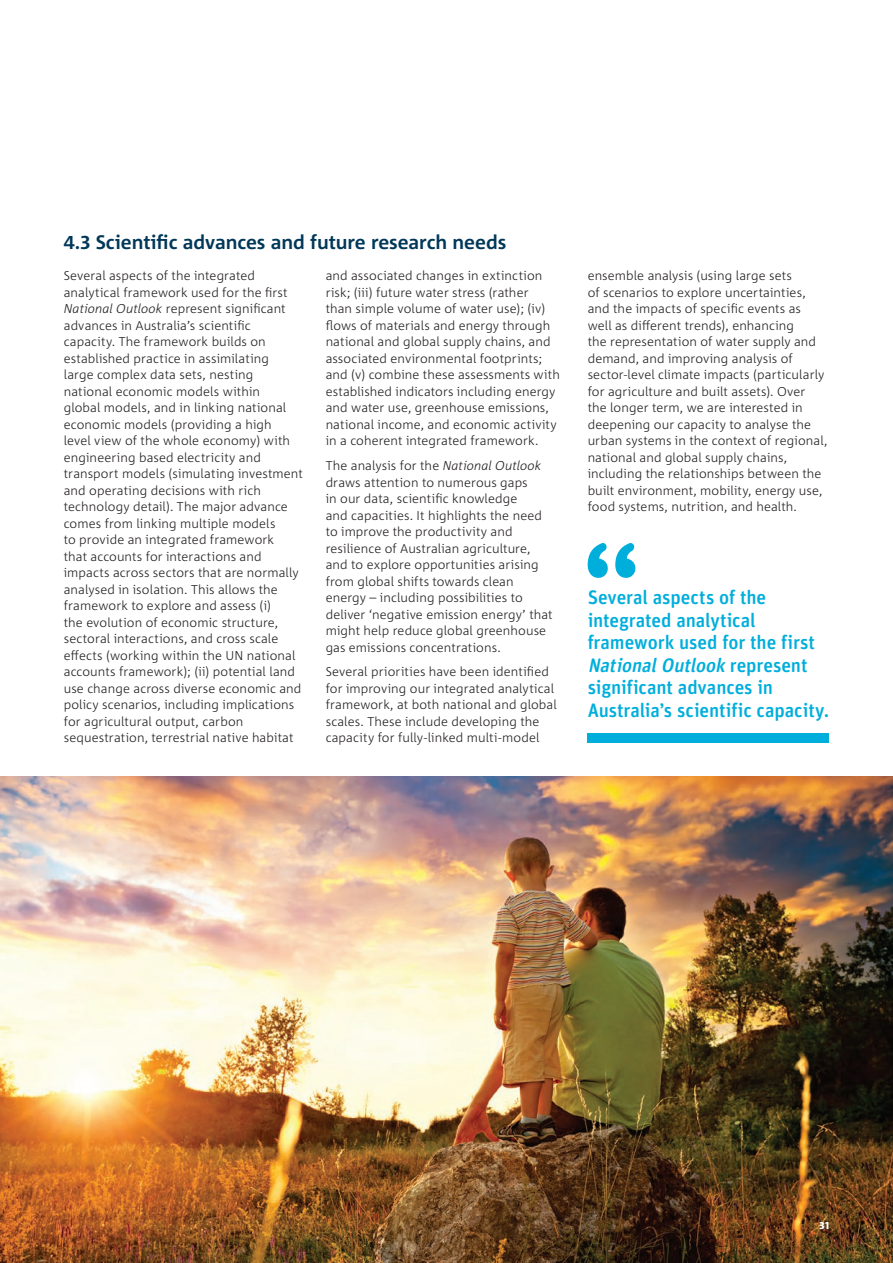
<style>
.page{position:relative;width:893px;height:1263px;background:#fff}
.page>*{position:absolute;margin:0;border:0;box-sizing:border-box;transform-origin:0 0}
.ANO_pull_quotes_new{font:500 19.5px/22.5px "Unit Rounded OT";letter-spacing:-.005em;color:#00aedc}
._2_Heading{font:700 19.5px "Corpid C1";letter-spacing:-.005em;color:#003859}
.Body_Copy{font:300 12.75px/16.5px "Corpid C1";letter-spacing:.005em;color:#231f20}
.Folio_Right{font:800 10.5px "Corpid C1";color:#fff}
.s1{font-style:italic}
</style>
<div class="page">
<img style="left:0;top:777px;width:893px;height:486px">
<svg style="left:588px;top:543px;width:47px;height:35px"></svg>
<div style="left:588px;top:733px;width:241px;height:9px;background:#00aedc"></div>
<h2 class="_2_Heading" style="left:64px;top:230px;width:444px">4.3 Scientific advances and future research needs</h2>
<p class="Body_Copy" style="left:326px;top:267px;width:236px">and associated changes in extinction risk; (iii) future water stress (rather<br>than simple volume of water use); (iv) flows of materials and energy through national and global supply chains, and associated environmental footprints; and (v) combine these assessments with established indicators including energy and water use, greenhouse emissions, national income, and economic activity in a coherent integrated framework.</p>
<p class="Body_Copy" style="left:326px;top:457px;width:228px">The analysis for the <span class="s1">National Outlook </span>draws attention to numerous gaps<br>in our data, scientific knowledge<br>and capacities. It highlights the need to improve the productivity and resilience of Australian agriculture, and to explore opportunities arising from global shifts towards clean energy – including possibilities to deliver ‘negative emission energy’ that might help reduce global greenhouse gas emissions concentrations.</p>
<p class="Body_Copy" style="left:326px;top:663px;width:233px">Several priorities have been identified for improving our integrated analytical framework, at both national and global scales. These include developing the capacity for fully-linked multi-model</p>
<p class="Body_Copy" style="left:64px;top:267px;width:241px">Several aspects of the integrated analytical framework used for the first <span class="s1">National Outlook</span> represent significant advances in Australia’s scientific capacity. The framework builds on established practice in assimilating<br>large complex data sets, nesting national economic models within<br>global models, and in linking national economic models (providing a high<br>level view of the whole economy) with engineering based electricity and transport models (simulating investment and operating decisions with rich technology detail). The major advance comes from linking multiple models<br>to provide an integrated framework<br>that accounts for interactions and impacts across sectors that are normally analysed in isolation. This allows the framework to explore and assess (i)<br>the evolution of economic structure, sectoral interactions, and cross scale effects (working within the UN national accounts framework); (ii) potential land use change across diverse economic and policy scenarios, including implications for agricultural output, carbon sequestration, terrestrial native habitat</p>
<p class="Body_Copy" style="left:588px;top:267px;width:241px">ensemble analysis (using large sets<br>of scenarios to explore uncertainties, and the impacts of specific events as well as different trends), enhancing<br>the representation of water supply and demand, and improving analysis of sector-level climate impacts (particularly for agriculture and built assets). Over the longer term, we are interested in deepening our capacity to analyse the urban systems in the context of regional, national and global supply chains, including the relationships between the built environment, mobility, energy use, food systems, nutrition, and health.</p>
<p class="ANO_pull_quotes_new" style="left:588px;top:586px;width:243px">Several aspects of the integrated analytical framework used for the first<br><span class="s1">NationalOutlook</span> r e p r e s e n t significant advances in<br>Australia’s scientific capacity.</p>
<p class="Folio_Right" style="left:820px;top:1218px;width:11px">31</p>
</div>
